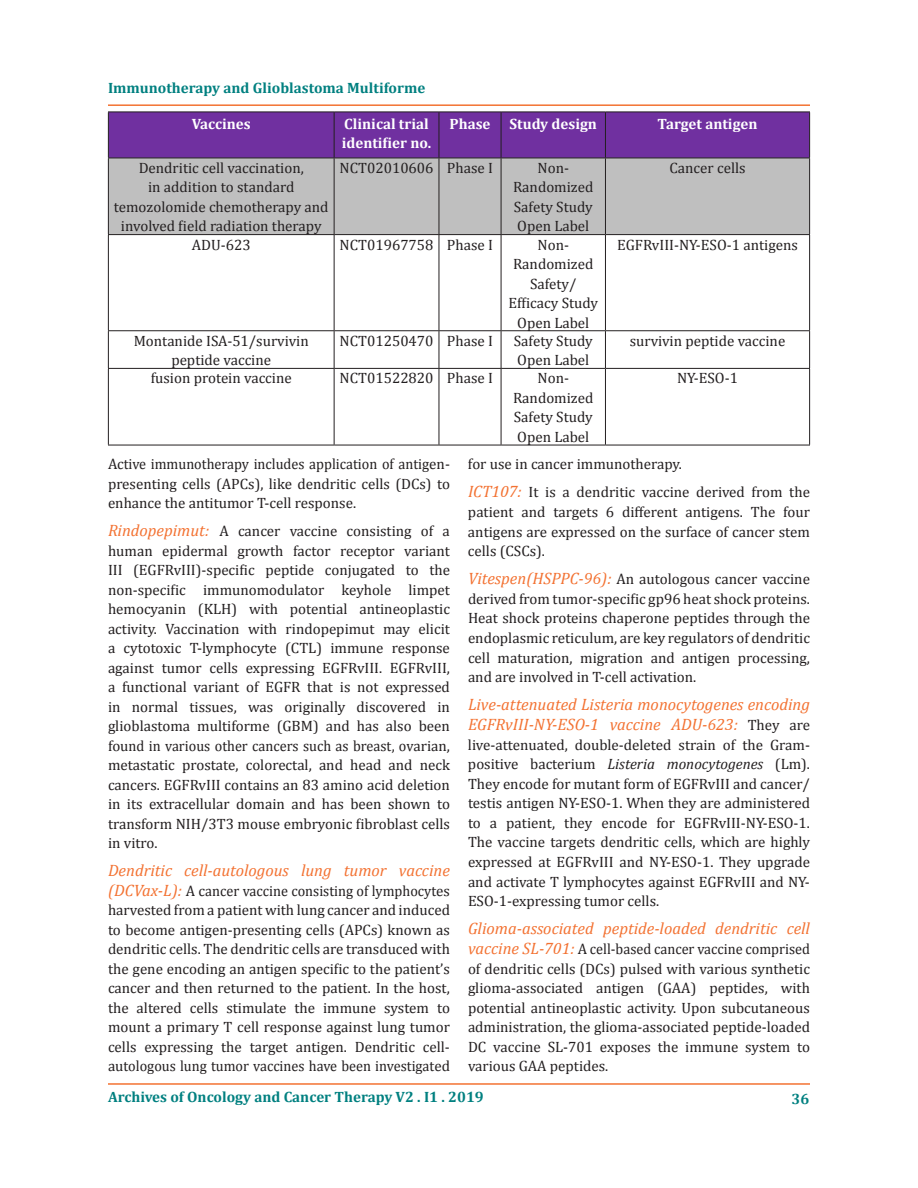
<style>
.page{position:relative;width:918px;height:1188px;background:#fff}
.page>*{position:absolute;margin:0;border:0;box-sizing:border-box;transform-origin:0 0}
.t1{font:italic 16.5px/19.5px "Cambria";color:#f37232}
.t2{font:15px/19.5px "Cambria";color:#231f20;text-align:justify}
.t3{font:700 15px "Cambria";color:#008080}
.t4{font:700 15px/19.5px "Cambria";color:#fff}
.s1{font-style:italic;font-size:16.5px;color:#f37232}
.s2{font-style:normal;font-size:15px;color:#231f20}
.s3{font-style:italic}
</style>
<div class="page">
<hr style="left:108px;top:1083px;width:702px;height:2px;background:#f37232">
<div style="left:109px;top:113px;width:700px;height:45px;background:#7030a0"></div>
<div style="left:109px;top:159px;width:700px;height:75px;background:#bfbfbf"></div>
<hr style="left:108px;top:112px;width:226px;height:1px;background:#231f20">
<hr style="left:108px;top:112px;width:1px;height:46px;background:#231f20">
<hr style="left:334px;top:112px;width:105px;height:1px;background:#231f20">
<hr style="left:334px;top:112px;width:1px;height:46px;background:#231f20">
<hr style="left:439px;top:112px;width:62px;height:1px;background:#231f20">
<hr style="left:439px;top:112px;width:1px;height:46px;background:#231f20">
<hr style="left:501px;top:112px;width:104px;height:1px;background:#231f20">
<hr style="left:501px;top:112px;width:1px;height:46px;background:#231f20">
<hr style="left:605px;top:112px;width:205px;height:1px;background:#231f20">
<hr style="left:605px;top:112px;width:1px;height:46px;background:#231f20">
<hr style="left:809px;top:112px;width:1px;height:46px;background:#231f20">
<hr style="left:108px;top:158px;width:226px;height:1px;background:#231f20">
<hr style="left:108px;top:158px;width:1px;height:76px;background:#231f20">
<hr style="left:334px;top:158px;width:105px;height:1px;background:#231f20">
<hr style="left:334px;top:158px;width:1px;height:76px;background:#231f20">
<hr style="left:439px;top:158px;width:62px;height:1px;background:#231f20">
<hr style="left:439px;top:158px;width:1px;height:76px;background:#231f20">
<hr style="left:501px;top:158px;width:104px;height:1px;background:#231f20">
<hr style="left:501px;top:158px;width:1px;height:76px;background:#231f20">
<hr style="left:605px;top:158px;width:205px;height:1px;background:#231f20">
<hr style="left:605px;top:158px;width:1px;height:76px;background:#231f20">
<hr style="left:809px;top:158px;width:1px;height:76px;background:#231f20">
<hr style="left:108px;top:234px;width:226px;height:1px;background:#231f20">
<hr style="left:108px;top:235px;width:1px;height:95px;background:#231f20">
<hr style="left:334px;top:234px;width:105px;height:1px;background:#231f20">
<hr style="left:334px;top:235px;width:1px;height:95px;background:#231f20">
<hr style="left:439px;top:234px;width:62px;height:1px;background:#231f20">
<hr style="left:439px;top:235px;width:1px;height:95px;background:#231f20">
<hr style="left:501px;top:234px;width:104px;height:1px;background:#231f20">
<hr style="left:501px;top:235px;width:1px;height:95px;background:#231f20">
<hr style="left:605px;top:234px;width:205px;height:1px;background:#231f20">
<hr style="left:605px;top:235px;width:1px;height:95px;background:#231f20">
<hr style="left:809px;top:235px;width:1px;height:95px;background:#231f20">
<hr style="left:108px;top:330px;width:226px;height:1px;background:#231f20">
<hr style="left:108px;top:331px;width:1px;height:37px;background:#231f20">
<hr style="left:334px;top:330px;width:105px;height:1px;background:#231f20">
<hr style="left:334px;top:331px;width:1px;height:37px;background:#231f20">
<hr style="left:439px;top:330px;width:62px;height:1px;background:#231f20">
<hr style="left:439px;top:331px;width:1px;height:37px;background:#231f20">
<hr style="left:501px;top:330px;width:104px;height:1px;background:#231f20">
<hr style="left:501px;top:331px;width:1px;height:37px;background:#231f20">
<hr style="left:605px;top:330px;width:205px;height:1px;background:#231f20">
<hr style="left:605px;top:331px;width:1px;height:37px;background:#231f20">
<hr style="left:809px;top:331px;width:1px;height:37px;background:#231f20">
<hr style="left:108px;top:368px;width:226px;height:1px;background:#231f20">
<hr style="left:108px;top:369px;width:1px;height:76px;background:#231f20">
<hr style="left:334px;top:368px;width:105px;height:1px;background:#231f20">
<hr style="left:334px;top:369px;width:1px;height:76px;background:#231f20">
<hr style="left:439px;top:368px;width:62px;height:1px;background:#231f20">
<hr style="left:439px;top:369px;width:1px;height:76px;background:#231f20">
<hr style="left:501px;top:368px;width:104px;height:1px;background:#231f20">
<hr style="left:501px;top:369px;width:1px;height:76px;background:#231f20">
<hr style="left:605px;top:368px;width:205px;height:1px;background:#231f20">
<hr style="left:605px;top:369px;width:1px;height:76px;background:#231f20">
<hr style="left:809px;top:369px;width:1px;height:76px;background:#231f20">
<hr style="left:108px;top:445px;width:226px;height:1px;background:#231f20">
<hr style="left:334px;top:445px;width:105px;height:1px;background:#231f20">
<hr style="left:439px;top:445px;width:62px;height:1px;background:#231f20">
<hr style="left:501px;top:445px;width:104px;height:1px;background:#231f20">
<hr style="left:605px;top:445px;width:205px;height:1px;background:#231f20">
<hr style="left:108px;top:104px;width:702px;height:2px;background:#f37232">
<p class="t3" style="left:108px;top:82px;width:319px">Immunotherapy and Glioblastoma Multiforme</p>
<p class="t4" style="left:192px;top:116px;width:61px">Vaccines</p>
<p class="t4" style="left:342px;top:116px;width:91px">Clinical trial identifier no.</p>
<p class="t4" style="left:450px;top:116px;width:43px">Phase</p>
<p class="t4" style="left:510px;top:116px;width:89px">Study design</p>
<p class="t4" style="left:658px;top:116px;width:101px">Target antigen</p>
<p class="t2" style="left:114px;top:159px;width:216px;text-align:center">Dendritic cell vaccination,<br>in addition to standard temozolomide chemotherapy and involved field radiation therapy</p>
<p class="t2" style="left:340px;top:159px;width:155px">NCT02010606 Phase I</p>
<p class="t2" style="left:513px;top:159px;width:82px;text-align:center">Non-<br>Randomized<br>Safety Study<br>Open Label</p>
<p class="t2" style="left:669px;top:159px;width:78px">Cancer cells</p>
<p class="t2" style="left:192px;top:236px;width:60px">ADU-623</p>
<p class="t2" style="left:340px;top:236px;width:155px">NCT01967758 Phase I</p>
<p class="t2" style="left:508px;top:236px;width:91px;text-align:center">Non-<br>Randomized<br>Safety/<br>Efficacy Study<br>Open Label</p>
<p class="t2" style="left:617px;top:236px;width:182px">EGFRvIII-NY-ESO-1 antigens</p>
<p class="t2" style="left:134px;top:332px;width:177px;text-align:center">Montanide ISA-51/survivin peptide vaccine</p>
<p class="t2" style="left:340px;top:332px;width:155px">NCT01250470 Phase I</p>
<p class="t2" style="left:514px;top:332px;width:80px">Safety Study<br>Open Label</p>
<p class="t2" style="left:630px;top:332px;width:157px">survivin peptide vaccine</p>
<p class="t2" style="left:151px;top:370px;width:143px">fusion protein vaccine</p>
<p class="t2" style="left:340px;top:370px;width:155px">NCT01522820 Phase I</p>
<p class="t2" style="left:513px;top:370px;width:82px;text-align:center">Non-<br>Randomized<br>Safety Study<br>Open Label</p>
<p class="t2" style="left:677px;top:370px;width:63px">NY-ESO-1</p>
<p class="t2" style="left:108px;top:456px;width:344px">Active immunotherapy includes application of antigen&shy;presenting cells (APCs), like dendritic cells (DCs) to enhance the antitumor T-cell response.</p>
<p class="t2" style="left:108px;top:523px;width:344px"><span class="s1">Rindopepimut:</span> A cancer vaccine consisting of a human epidermal growth factor receptor variant III (EGFRvIII)-specific peptide conjugated to the non-specific immunomodulator keyhole limpet hemocyanin (KLH) with potential antineoplastic activity. Vaccination with rindopepimut may elicit a cytotoxic T-lymphocyte (CTL) immune response against tumor cells expressing EGFRvIII. EGFRvIII, a functional variant of EGFR that is not expressed in normal tissues, was originally discovered in glioblastoma multiforme (GBM) and has also been found in various other cancers such as breast, ovarian, metastatic prostate, colorectal, and head and neck cancers. EGFRvIII contains an 83 amino acid deletion in its extracellular domain and has been shown to transform NIH/3T3 mouse embryonic fibroblast cells in vitro.</p>
<p class="t1" style="left:108px;top:862px;width:343px">Dendritic cell-autologous lung tumor vaccine</p>
<p class="t2" style="left:108px;top:883px;width:344px"><span class="s1">(DCVax-L):</span> A cancer vaccine consisting of lymphocytes harvested from a patient with lung cancer and induced to become antigen-presenting cells (APCs) known as dendritic cells. The dendritic cells are transduced with the gene encoding an antigen specific to the patient’s cancer and then returned to the patient. In the host, the altered cells stimulate the immune system to mount a primary T cell response against lung tumor cells expressing the target antigen. Dendritic cell&shy;autologous lung tumor vaccines have been investigated</p>
<p class="t2" style="left:468px;top:451px;width:343px;line-height:28.2px">for use in cancer immunotherapy.<br><span class="s1">ICT107:</span> It is a dendritic vaccine derived from the</p>
<p class="t2" style="left:468px;top:502px;width:344px">patient and targets 6 different antigens. The four antigens are expressed on the surface of cancer stem cells (CSCs).</p>
<p class="t2" style="left:468px;top:571px;width:344px"><span class="s1">Vitespen(HSPPC-96):</span> An autologous cancer vaccine derived from tumor-specific gp96 heat shock proteins.<br>Heat shock proteins chaperone peptides through the endoplasmic reticulum, are key regulators of dendritic cell maturation, migration and antigen processing, and are involved in T-cell activation.</p>
<p class="t1" style="left:468px;top:696px;width:344px">Live-attenuated Listeria monocytogenes encoding<br>EGFRvIII-NY-ESO-1 vaccine ADU-623: <span class="s2">They are</span></p>
<p class="t2" style="left:468px;top:736px;width:344px">live-attenuated, double-deleted strain of the Gram&shy;positive bacterium <span class="s3">Listeria monocytogenes</span> (Lm).<br>They encode for mutant form of EGFRvIII and cancer/ testis antigen NY-ESO-1. When they are administered to a patient, they encode for EGFRvIII-NY-ESO-1.<br>The vaccine targets dendritic cells, which are highly expressed at EGFRvIII and NY-ESO-1. They upgrade and activate T lymphocytes against EGFRvIII and NY-ESO-1-expressing tumor cells.</p>
<p class="t1" style="left:468px;top:920px;width:344px">Glioma-associated peptide-loaded dendritic cell</p>
<p class="t2" style="left:468px;top:940px;width:344px"><span class="s1">vaccine SL-701:</span> A cell-based cancer vaccine comprised of dendritic cells (DCs) pulsed with various synthetic glioma-associated antigen (GAA) peptides, with potential antineoplastic activity. Upon subcutaneous administration, the glioma-associated peptide-loaded DC vaccine SL-701 exposes the immune system to various GAA peptides.</p>
<p class="t3" style="left:108px;top:1092px;width:377px">Archives of Oncology and Cancer Therapy V2 . I1 . 2019</p>
<p class="t3" style="left:791px;top:1094px;width:19px">36</p>
</div>
